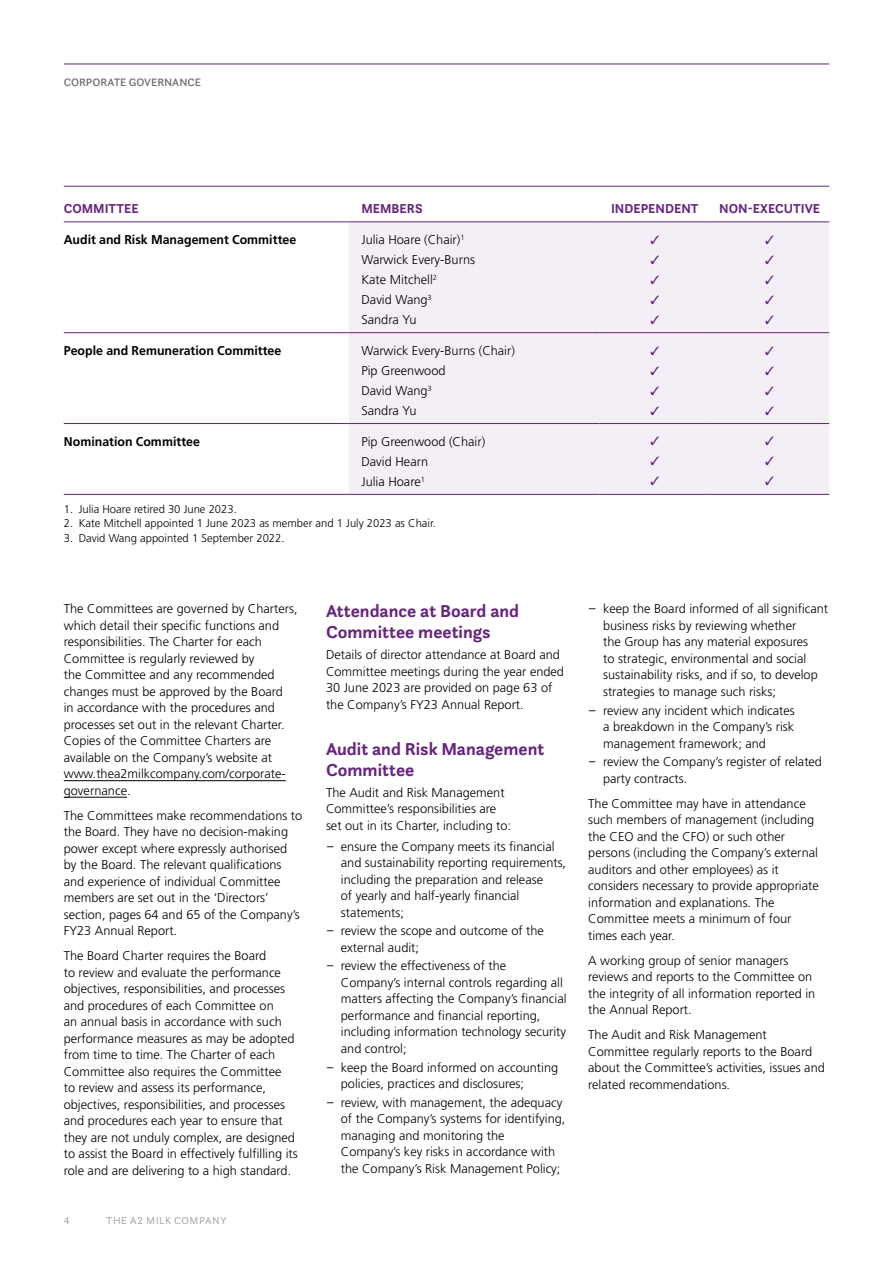
<style>
.page{position:relative;width:893px;height:1263px;background:#fff}
.page>*{position:absolute;margin:0;border:0;box-sizing:border-box;transform-origin:0 0}
.t1{font:700 18px/21px "Questa Sans";color:#66257c}
.t2{font:700 13.5px "Questa Sans";color:#66257c}
.t3{font:300 12.75px/16.5px "Frutiger LT Std";color:#000}
.t4{font:700 12.75px "Frutiger LT Std";color:#000}
.t5{font:12px/20px "Zapf Dingbats ITC";color:#66257c;text-align:justify}
.t6{font:300 11.25px "Frutiger LT Std";color:#000}
.t7{font:500 11.25px "Questa Sans";letter-spacing:-.005em;color:#6d6e71}
.t8{font:10.5px "Questa Sans";letter-spacing:.05em;color:#a7a9ac}
.s1{font-family:"Questa Sans";font-weight:400}
</style>
<div class="page">
<hr style="left:64px;top:64px;width:765px;height:1px;background:#66257c">
<div style="left:349px;top:222px;width:480px;height:272px;background:#f4eef6"></div>
<hr style="left:64px;top:332px;width:285px;height:1px;background:#691f74">
<hr style="left:349px;top:332px;width:251px;height:1px;background:#691f74">
<hr style="left:600px;top:332px;width:110px;height:1px;background:#691f74">
<hr style="left:710px;top:332px;width:119px;height:1px;background:#691f74">
<hr style="left:64px;top:423px;width:285px;height:1px;background:#691f74">
<hr style="left:349px;top:423px;width:251px;height:1px;background:#691f74">
<hr style="left:600px;top:423px;width:110px;height:1px;background:#691f74">
<hr style="left:710px;top:423px;width:119px;height:1px;background:#691f74">
<hr style="left:64px;top:186px;width:285px;height:1px;background:#66257c">
<hr style="left:349px;top:186px;width:251px;height:1px;background:#66257c">
<hr style="left:600px;top:186px;width:110px;height:1px;background:#66257c">
<hr style="left:710px;top:186px;width:119px;height:1px;background:#66257c">
<hr style="left:64px;top:494px;width:285px;height:1px;background:#691f74">
<hr style="left:349px;top:494px;width:251px;height:1px;background:#691f74">
<hr style="left:600px;top:494px;width:110px;height:1px;background:#691f74">
<hr style="left:710px;top:494px;width:119px;height:1px;background:#691f74">
<hr style="left:64px;top:221px;width:285px;height:1px;background:#66257c">
<hr style="left:349px;top:221px;width:251px;height:1px;background:#66257c">
<hr style="left:600px;top:221px;width:110px;height:1px;background:#66257c">
<hr style="left:710px;top:221px;width:119px;height:1px;background:#66257c">
<hr style="left:64px;top:780px;width:222px;height:1px;background:#000">
<hr style="left:64px;top:797px;width:63px;height:1px;background:#000">
<p class="t7" style="left:64px;top:75px;width:139px">CORPORATE GOVERNANCE</p>
<p class="t2" style="left:64px;top:200px;width:77px">COMMITTEE</p>
<p class="t2" style="left:361px;top:200px;width:63px">MEMBERS</p>
<p class="t2" style="left:611px;top:200px;width:89px">INDEPENDENT</p>
<p class="t2" style="left:719px;top:200px;width:103px">NON-EXECUTIVE</p>
<p class="t4" style="left:64px;top:232px;width:234px">Audit and Risk Management Committee</p>
<p class="t3" style="left:361px;top:230px;width:115px;line-height:20px">Julia Hoare (Chair)<sup>1<br></sup>Warwick Every-Burns<br>Kate Mitchell<sup>2<br></sup>David Wang<sup>3<br></sup>Sandra Yu</p>
<p class="t5" style="left:650px;top:230px;width:11px">✓ ✓ ✓ ✓ ✓</p>
<p class="t5" style="left:765px;top:230px;width:11px">✓ ✓ ✓ ✓ ✓</p>
<p class="t4" style="left:64px;top:343px;width:219px">People and Remuneration Committee</p>
<p class="t3" style="left:361px;top:341px;width:155px;line-height:20px">Warwick Every-Burns (Chair)<br>Pip Greenwood<br>David Wang<sup>3<br></sup>Sandra Yu</p>
<p class="t5" style="left:650px;top:341px;width:11px">✓ ✓ ✓ ✓</p>
<p class="t5" style="left:765px;top:341px;width:11px">✓ ✓ ✓ ✓</p>
<p class="t4" style="left:64px;top:434px;width:138px">Nomination Committee</p>
<p class="t3" style="left:361px;top:432px;width:125px;line-height:20px">Pip Greenwood (Chair)<br>David Hearn<br>Julia Hoare<sup>1</sup></p>
<p class="t5" style="left:650px;top:431px;width:11px">✓ ✓ ✓</p>
<p class="t5" style="left:765px;top:431px;width:11px">✓ ✓ ✓</p>
<p class="t6" style="left:64px;top:503px;width:175px">1. Julia Hoare retired 30 June 2023.</p>
<p class="t6" style="left:64px;top:517px;width:374px">2. Kate Mitchell appointed 1 June 2023 as member and 1 July 2023 as Chair.</p>
<p class="t6" style="left:64px;top:531px;width:222px">3. David Wang appointed 1 September 2022.</p>
<p class="t3" style="left:64px;top:601px;width:235px">The Committees are governed by Charters, which detail their specific functions and responsibilities. The Charter for each Committee is regularly reviewed by<br>the Committee and any recommended changes must be approved by the Board<br>in accordance with the procedures and processes set out in the relevant Charter.<br>Copies of the Committee Charters are available on the Company’s website at www.thea2milkcompany.com/corporate&shy;governance.</p>
<p class="t3" style="left:64px;top:807px;width:240px">The Committees make recommendations to the Board. They have no decision-making power except where expressly authorised by the Board. The relevant qualifications and experience of individual Committee members are set out in the ‘Directors’ section, pages 64 and 65 of the Company’s FY23 Annual Report.</p>
<p class="t3" style="left:64px;top:948px;width:236px">The Board Charter requires the Board<br>to review and evaluate the performance objectives, responsibilities, and processes and procedures of each Committee on<br>an annual basis in accordance with such performance measures as may be adopted from time to time. The Charter of each Committee also requires the Committee<br>to review and assess its performance, objectives, responsibilities, and processes and procedures each year to ensure that they are not unduly complex, are designed to assist the Board in effectively fulfilling its role and are delivering to a high standard.</p>
<p class="t8" style="left:64px;top:1214px;width:7px">4</p>
<p class="t8" style="left:106px;top:1214px;width:122px">THE A2 MILK COMPANY</p>
<h1 class="t1" style="left:326px;top:600px;width:195px">Attendance at Board and<br>Committee meetings</h1>
<p class="t3" style="left:326px;top:647px;width:240px">Details of director attendance at Board and Committee meetings during the year ended 30 June 2023 are provided on page 63 of the Company’s FY23 Annual Report.</p>
<h1 class="t1" style="left:326px;top:738px;width:220px">Audit and Risk Management<br>Committee</h1>
<p class="t3" style="left:326px;top:784px;width:187px">The Audit and Risk Management<br>Committee’s responsibilities are set out in its Charter, including to:</p>
<p class="t3" style="left:341px;top:838px;width:227px;text-indent:-15px"><span class="s1">©</span> ensure the Company meets its financial and sustainability reporting requirements, including the preparation and release<br>of yearly and half-yearly financial statements;</p>
<p class="t3" style="left:341px;top:923px;width:205px;text-indent:-15px"><span class="s1">©</span> review the scope and outcome of the external audit;</p>
<p class="t3" style="left:341px;top:958px;width:227px;text-indent:-15px"><span class="s1">©</span> review the effectiveness of the Company’s internal controls regarding all matters affecting the Company’s financial performance and financial reporting, including information technology security and control;</p>
<p class="t3" style="left:341px;top:1059px;width:219px;text-indent:-15px"><span class="s1">©</span> keep the Board informed on accounting policies, practices and disclosures;</p>
<p class="t3" style="left:341px;top:1094px;width:226px;text-indent:-15px"><span class="s1">©</span> review, with management, the adequacy of the Company’s systems for identifying, managing and monitoring the Company’s key risks in accordance with the Company’s Risk Management Policy;</p>
<p class="t3" style="left:603px;top:601px;width:227px;text-indent:-15px"><span class="s1">©</span> keep the Board informed of all significant business risks by reviewing whether<br>the Group has any material exposures<br>to strategic, environmental and social sustainability risks, and if so, to develop strategies to manage such risks;</p>
<p class="t3" style="left:603px;top:702px;width:193px;text-align:justify;text-indent:-15px"><span class="s1">©</span> review any incident which indicates a breakdown in the Company’s risk management framework; and</p>
<p class="t3" style="left:603px;top:754px;width:220px;text-indent:-15px"><span class="s1">©</span> review the Company’s register of related party contracts.</p>
<p class="t3" style="left:588px;top:795px;width:232px">The Committee may have in attendance such members of management (including the CEO and the CFO) or such other persons (including the Company’s external auditors and other employees) as it considers necessary to provide appropriate information and explanations. The Committee meets a minimum of four times each year.</p>
<p class="t3" style="left:588px;top:952px;width:229px">A working group of senior managers reviews and reports to the Committee on the integrity of all information reported in the Annual Report.</p>
<p class="t3" style="left:588px;top:1027px;width:238px">The Audit and Risk Management Committee regularly reports to the Board about the Committee’s activities, issues and related recommendations.</p>
</div>
